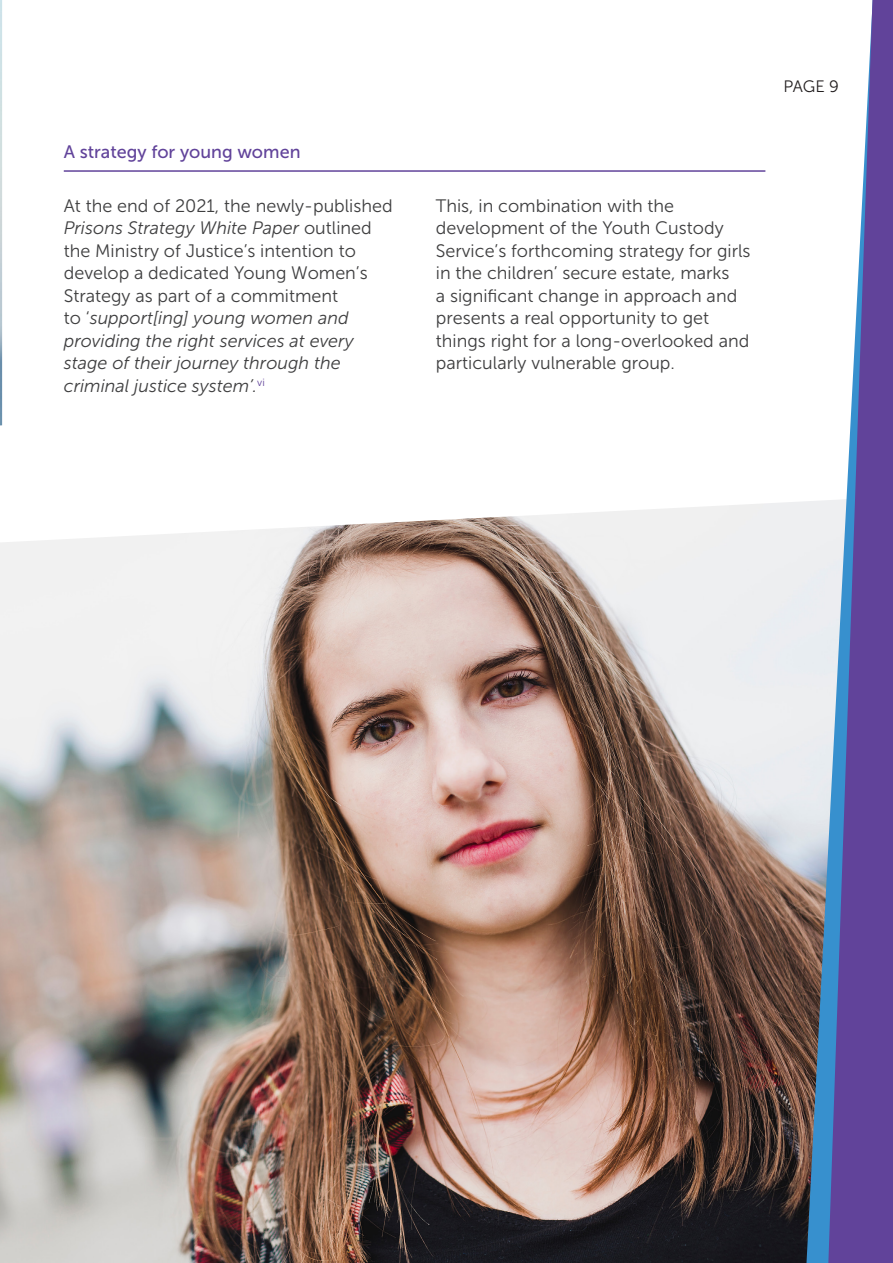
<style>
.page{position:relative;width:893px;height:1263px;background:#fff}
.page>*{position:absolute;margin:0;border:0;box-sizing:border-box;transform-origin:0 0}
.Body_text{font:italic 18px/22.5px "Museo Sans 300";color:#3e3e3f}
.Body_text-2{font:18px/22.5px "Museo Sans 300";color:#3e3e3f}
.Section_Header{font:18px "Museo Sans 500";color:#61439a}
.t1{font:16.5px "Museo Sans 300";color:#231f20}
.s1{font-style:normal}
</style>
<div class="page">
<img style="left:0;top:0;width:2px;height:425px">
<img style="left:0;top:501px;width:804px;height:762px">
<svg style="left:804px;top:500px;width:24px;height:763px;background:#9eaab5"></svg>
<svg style="left:828px;top:0;width:65px;height:1263px;fill:#61439a"></svg>
<hr style="left:64px;top:170px;width:701px;height:2px;background:#61439a">
<p class="Section_Header" style="left:64px;top:141px;width:238px">A strategy for young women</p>
<p class="Body_text" style="left:64px;top:194px;width:330px"><span class="s1">At the end of 2021, the newly-published </span>Prisons Strategy White Paper <span class="s1">outlined the Ministry of Justice’s intention to develop a dedicated Young Women’s Strategy as part of a commitment<br>to ‘</span>support[ing] young women and providing the right services at every stage of their journey through the criminal justice system’.<sup>vi</sup></p>
<p class="Body_text-2" style="left:436px;top:194px;width:316px">This, in combination with the development of the Youth Custody Service’s forthcoming strategy for girls in the children’ secure estate, marks<br>a significant change in approach and presents a real opportunity to get things right for a long-overlooked and particularly vulnerable group.</p>
<p class="t1" style="left:783px;top:78px;width:57px">PAGE 9</p>
</div>
